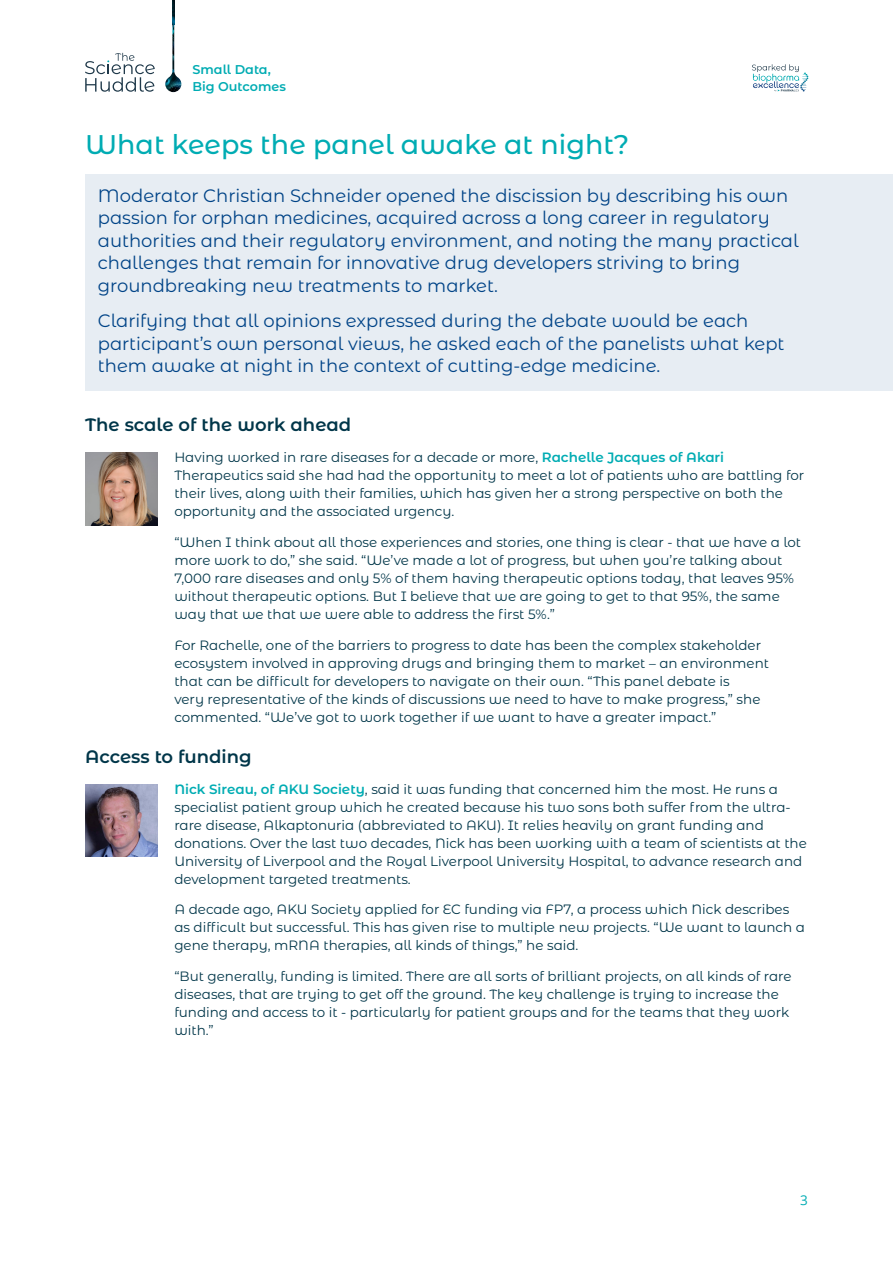
<style>
.page{position:relative;width:893px;height:1263px;background:#fff}
.page>*{position:absolute;margin:0;border:0;box-sizing:border-box;transform-origin:0 0}
.t1{font:500 27px "Montserrat Alternates";color:#00acb3}
.t2{font:18px/22.5px "Montserrat Alternates";color:#004387}
.t3{font:600 18px "Montserrat Alternates";color:#003649}
.t4{font:13.5px/18px "Montserrat Alternates";color:#003649}
.t5{font:13.5px "Open Sans";color:#00acb3}
.t6{font:600 12.75px/16.5px "Montserrat Alternates";color:#00acb3}
.s1{font-weight:600;color:#00acb3}
</style>
<div class="page">
<div style="left:85px;top:174px;width:808px;height:217px;background:#e7edf3"></div>
<img style="left:85px;top:453px;width:73px;height:73px">
<img style="left:85px;top:784px;width:73px;height:73px">
<svg style="left:85px;top:53px;width:70px;height:39px"></svg>
<svg style="left:752px;top:64px;width:56px;height:28px"></svg>
<img style="left:165px;top:71px;width:16px;height:21px">
<img style="left:172px;top:24px;width:2px;height:47px">
<img style="left:172px;top:0;width:2px;height:24px">
<p class="t6" style="left:192px;top:61px;width:95px">Small Data,<br>Big Outcomes</p>
<h1 class="t1" style="left:85px;top:125px;width:546px">What keeps the panel awake at night?</h1>
<p class="t2" style="left:98px;top:183px;width:702px">Moderator Christian Schneider opened the discission by describing his own passion for orphan medicines, acquired across a long career in regulatory authorities and their regulatory environment, and noting the many practical challenges that remain for innovative drug developers striving to bring groundbreaking new treatments to market.</p>
<h2 class="t2" style="left:98px;top:309px;width:688px">Clarifying that all opinions expressed during the debate would be each participant’s own personal views, he asked each of the panelists what kept them awake at night in the context of cutting-edge medicine.</h2>
<h2 class="t3" style="left:85px;top:412px;width:268px">The scale of the work ahead</h2>
<p class="t4" style="left:174px;top:448px;width:631px">Having worked in rare diseases for a decade or more, <span class="s1">Rachelle Jacques of Akari </span>Therapeutics said she had had the opportunity to meet a lot of patients who are battling for their lives, along with their families, which has given her a strong perspective on both the opportunity and the associated urgency.</p>
<p class="t4" style="left:174px;top:532px;width:628px">“When I think about all those experiences and stories, one thing is clear - that we have a lot more work to do,” she said. “We’ve made a lot of progress, but when you’re talking about 7,000 rare diseases and only 5% of them having therapeutic options today, that leaves 95% without therapeutic options. But I believe that we are going to get to that 95%, the same way that we that we were able to address the first 5%.”</p>
<p class="t4" style="left:174px;top:635px;width:596px">For Rachelle, one of the barriers to progress to date has been the complex stakeholder ecosystem involved in approving drugs and bringing them to market – an environment that can be difficult for developers to navigate on their own. “This panel debate is<br>very representative of the kinds of discussions we need to have to make progress,” she commented. “We’ve got to work together if we want to have a greater impact.”</p>
<h2 class="t3" style="left:85px;top:744px;width:168px">Access to funding</h2>
<p class="t4" style="left:174px;top:779px;width:634px"><span class="s1">Nick Sireau, of AKU Society</span>, said it was funding that concerned him the most. He runs a specialist patient group which he created because his two sons both suffer from the ultra&shy;rare disease, Alkaptonuria (abbreviated to AKU). It relies heavily on grant funding and donations. Over the last two decades, Nick has been working with a team of scientists at the University of Liverpool and the Royal Liverpool University Hospital, to advance research and development targeted treatments.</p>
<p class="t4" style="left:174px;top:900px;width:632px">A decade ago, AKU Society applied for EC funding via FP7, a process which Nick describes as difficult but successful. This has given rise to multiple new projects. “We want to launch a gene therapy, mRNA therapies, all kinds of things,” he said.</p>
<p class="t4" style="left:174px;top:967px;width:619px">“But generally, funding is limited. There are all sorts of brilliant projects, on all kinds of rare diseases, that are trying to get off the ground. The key challenge is trying to increase the funding and access to it - particularly for patient groups and for the teams that they work with.”</p>
<p class="t5" style="left:800px;top:1191px;width:9px">3</p>
</div>
